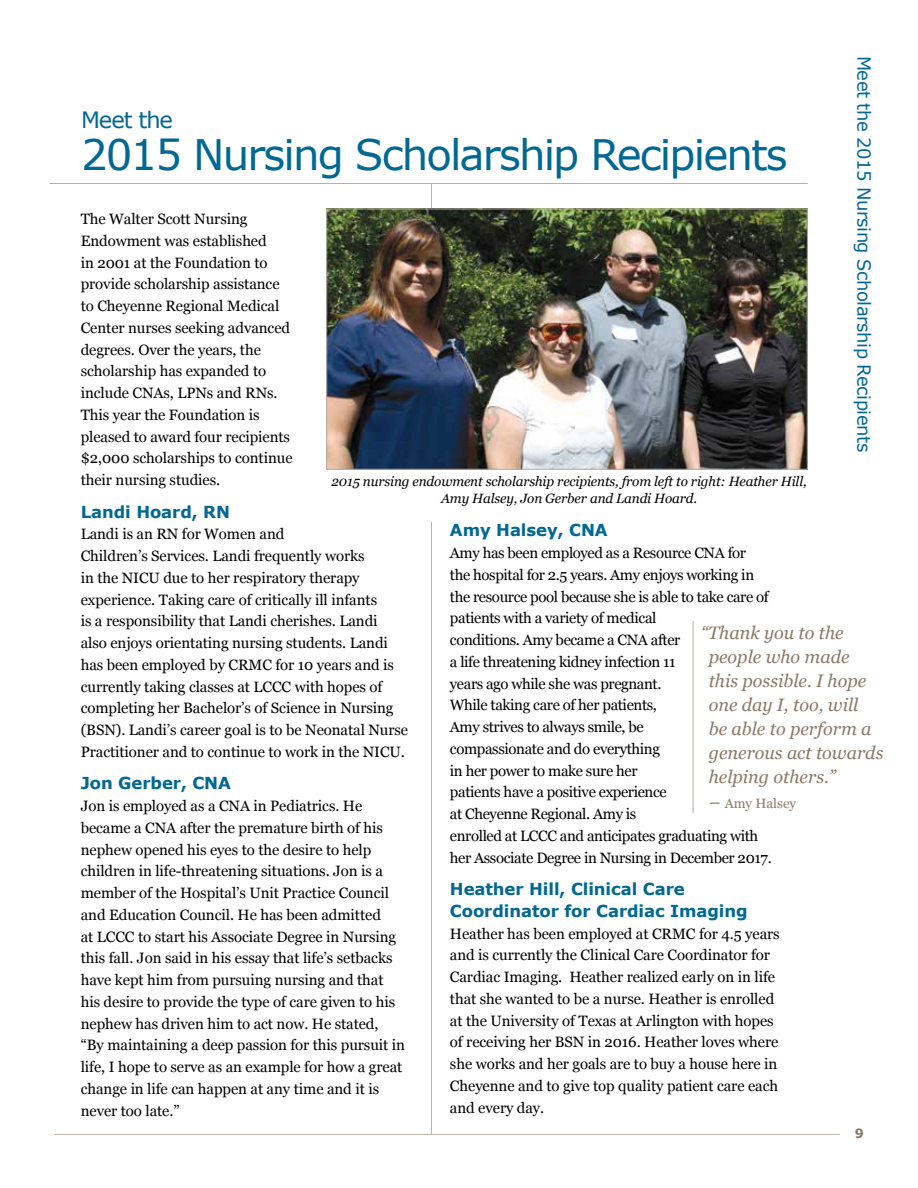
<style>
.page{position:relative;width:918px;height:1188px;background:#fff}
.page>*{position:absolute;margin:0;border:0;box-sizing:border-box;transform-origin:0 0}
.t1{font:42px "Verdana";letter-spacing:-.045em;color:#006892}
.t2{font:22.5px "Verdana";letter-spacing:-.045em;color:#006892}
.t3{font:italic 18px/24px "Georgia";color:#8a7967}
.t4{font:18px "Verdana";letter-spacing:-.025em;color:#006892}
.t5{font:700 16.5px/21.8px "Verdana";letter-spacing:-.005em;color:#006892}
.t6{font:15px/21.8px "Georgia";letter-spacing:-.005em;color:#000}
.t7{font:15px/21.8px "Georgia";letter-spacing:-.025em;color:#000}
.t8{font:italic 13.5px/16.5px "Georgia";letter-spacing:-.01em;color:#000;text-align:center}
.t9{font:13.5px "Georgia";color:#8a7967}
.t10{font:700 12.75px "Verdana";color:#8a7967}
.s1{font-style:italic;font-size:18px}
</style>
<div class="page">
<hr style="left:54px;top:1134px;width:786px;height:1px;background:#bbb0a6">
<hr style="left:50px;top:183px;width:758px;height:1px;background:#bbb0a6">
<hr style="left:431px;top:183px;width:1px;height:196px;background:#bbb0a6">
<hr style="left:431px;top:522px;width:1px;height:612px;background:#bbb0a6">
<img style="left:328px;top:210px;width:478px;height:258px">
<div style="left:326px;top:208px;width:482px;height:262px;border:1px solid #bbb0a6"></div>
<hr style="left:693px;top:621px;width:1px;height:192px;background:#bbb0a6">
<p class="t4" style="left:876px;top:56px;width:398px;rotate:90deg">Meet the 2015 Nursing Scholarship Recipients</p>
<h2 class="t2" style="left:81px;top:106px;width:94px">Meet the</h2>
<h1 class="t1" style="left:81px;top:128px;width:708px">2015 Nursing Scholarship Recipients</h1>
<p class="t6" style="left:81px;top:207px;width:213px">The Walter Scott Nursing<br>Endowment was established<br>in 2001 at the Foundation to provide scholarship assistance to Cheyenne Regional Medical<br>Center nurses seeking advanced degrees. Over the years, the scholarship has expanded to include CNAs, LPNs and RNs.<br>This year the Foundation is pleased to award four recipients $2,000 scholarships to continue their nursing studies.</p>
<p class="t5" style="left:81px;top:501px;width:151px">Landi Hoard, RN</p>
<p class="t6" style="left:81px;top:523px;width:329px">Landi is an RN for Women and<br>Children’s Services. Landi frequently works<br>in the NICU due to her respiratory therapy experience. Taking care of critically ill infants<br>is a responsibility that Landi cherishes. Landi<br>also enjoys orientating nursing students. Landi has been employed by CRMC for 10 years and is currently taking classes at LCCC with hopes of completing her Bachelor’s of Science in Nursing (BSN). Landi’s career goal is to be Neonatal Nurse Practitioner and to continue to work in the NICU.</p>
<p class="t5" style="left:81px;top:773px;width:152px">Jon Gerber, CNA</p>
<p class="t6" style="left:81px;top:795px;width:326px">Jon is employed as a CNA in Pediatrics. He became a CNA after the premature birth of his nephew opened his eyes to the desire to help children in life-threatening situations. Jon is a member of the Hospital’s Unit Practice Council and Education Council. He has been admitted<br>at LCCC to start his Associate Degree in Nursing this fall. Jon said in his essay that life’s setbacks have kept him from pursuing nursing and that his desire to provide the type of care given to his nephew has driven him to act now. He stated, “By maintaining a deep passion for this pursuit in life, I hope to serve as an example for how a great change in life can happen at any time and it is never too late.”</p>
<p class="t8" style="left:332px;top:473px;width:477px">2015 nursing endowment scholarship recipients, from left to right: Heather Hill,<br>Amy Halsey, Jon Gerber and Landi Hoard.</p>
<p class="t5" style="left:450px;top:520px;width:159px">Amy Halsey, CNA</p>
<p class="t7" style="left:450px;top:542px;width:323px">Amy has been employed as a Resource CNA for<br>the hospital for 2.5 years. Amy enjoys working in the resource pool because she is able to take care of patients with a variety of medical<br>conditions. Amy became a CNA after<br>a life threatening kidney infection 11<br>years ago while she was pregnant.<br>While taking care of her patients,<br>Amy strives to always smile, be<br>compassionate and do everything<br>in her power to make sure her<br>patients have a positive experience<br>at Cheyenne Regional. Amy is<br>enrolled at LCCC and anticipates graduating with her Associate Degree in Nursing in December 2017.</p>
<p class="t5" style="left:450px;top:878px;width:299px">Heather Hill, Clinical Care<br>Coordinator for Cardiac Imaging</p>
<p class="t6" style="left:450px;top:922px;width:331px">Heather has been employed at CRMC for 4.5 years and is currently the Clinical Care Coordinator for Cardiac Imaging. Heather realized early on in life that she wanted to be a nurse. Heather is enrolled at the University of Texas at Arlington with hopes of receiving her BSN in 2016. Heather loves where she works and her goals are to buy a house here in Cheyenne and to give top quality patient care each and every day.</p>
<p class="t3" style="left:709px;top:620px;width:176px;text-indent:-8px">“Thank you to the people who made this possible. I hope one day I, too, will<br>be able to perform a generous act towards helping others.”</p>
<p class="t9" style="left:709px;top:793px;width:89px"><span class="s1">–</span> Amy Halsey</p>
<p class="t10" style="left:855px;top:1125px;width:11px">9</p>
</div>
